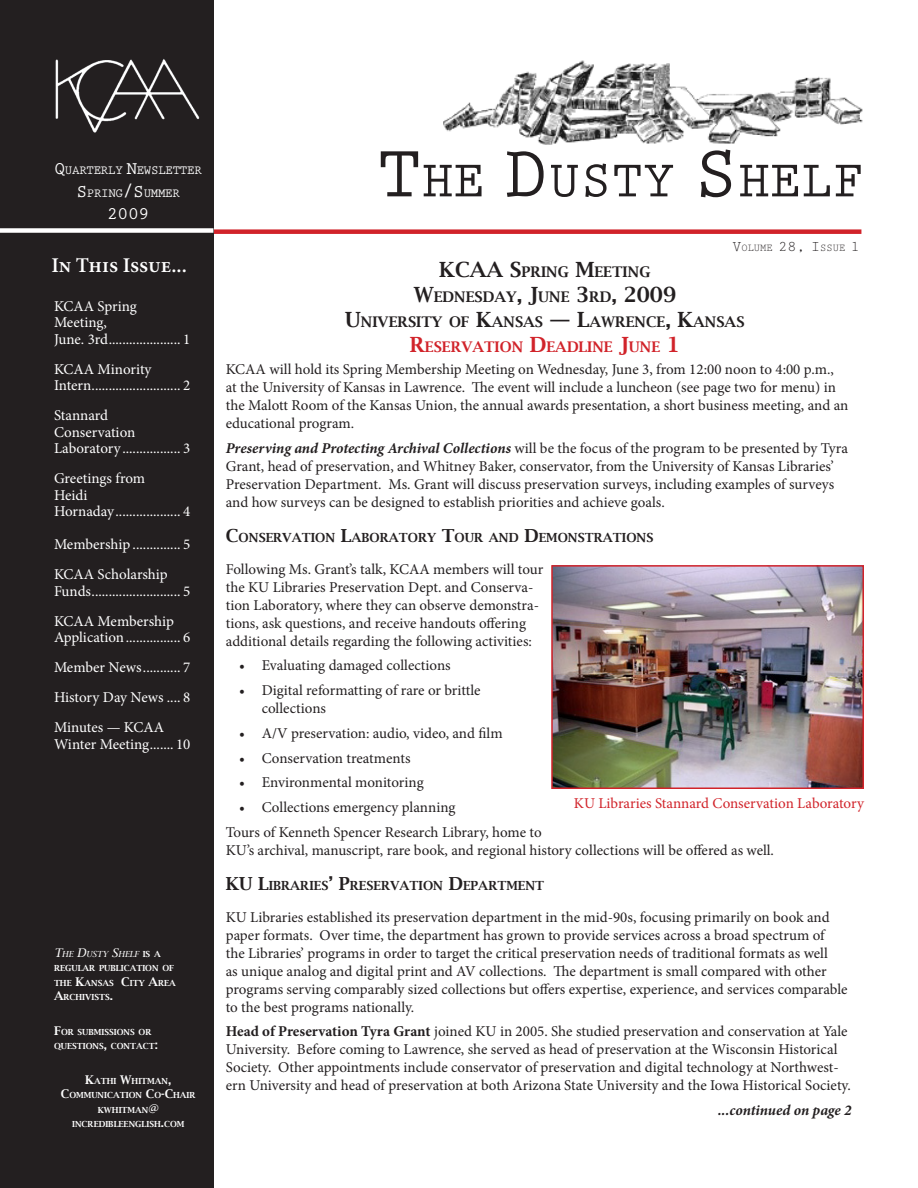
<style>
.page{position:relative;width:918px;height:1188px;background:#fff}
.page>*{position:absolute;margin:0;border:0;box-sizing:border-box;transform-origin:0 0}
.Masthead{font:700 52.5px "Prestige Elite Std";color:#231f20}
.Masthead-2{font:600 21px "Minion Pro";color:#fff}
.Heading_2{font:600 21px "Lucida Bright";color:#231f20}
.Masthead-3{font:700 18px "Prestige Elite Std";color:#fff}
.body_text{font:15px/18px "Minion Pro";color:#231f20}
.In_this_issue_text{font:15px/16.5px "Minion Pro";letter-spacing:-.005em;color:#fff}
.List_1{font:15px/18px "Minion Pro";color:#231f20}
.body_text-2{font:15px "Minion Pro";color:#d1232a}
.body_text-3{font:italic 700 15px "Minion Pro";letter-spacing:-.005em;color:#231f20}
.Heading_2-2{font:600 14.7px "Lucida Bright";color:#231f20}
.Heading_2-3{font:600 14.7px "Lucida Bright";color:#d1232a}
.Heading_3{font:600 12.6px "Lucida Bright";color:#231f20}
.Masthead-4{font:700 12.6px "Prestige Elite Std";letter-spacing:-.03em;color:#fff}
.body_text-4{font:10.5px "Prestige Elite Std";color:#231f20}
.Heading_2-4{font:600 8.4px/14.4px "Lucida Bright";color:#fff}
.s1{font-size:18px}
.s2{font-weight:400;font-style:italic;font-size:12px}
.s3{font-weight:400;font-style:italic}
.s4{font-size:12px}
.s5{font-size:75px}
.s6{font-size:15px}
.s7{font-size:21px}
.s8{font-weight:700;font-style:italic}
.s9{font-weight:700}
</style>
<div class="page">
<img style="left:443px;top:60px;width:420px;height:85px">
<div style="left:195px;top:229px;width:666px;height:5px;background:#d1232a"></div>
<div style="left:0;top:0;width:213px;height:1188px;background:#231f20"></div>
<div style="left:0;top:228px;width:213px;height:5px;background:#fff"></div>
<img style="left:55px;top:59px;width:145px;height:74px">
<img style="left:554px;top:568px;width:307px;height:218px">
<div style="left:551px;top:565px;width:313px;height:224px;border:2px solid #d1232a"></div>
<p class="Masthead-4" style="left:55px;top:163px;width:149px"><span class="s1">Q</span>UARTERLY <span class="s1">N</span>EWSLETTER</p>
<p class="Masthead-4" style="left:76px;top:186px;width:105px"><span class="s1">S</span> PRING<span class="s1">/S</span> UMMER</p>
<p class="Masthead-3" style="left:107px;top:204px;width:44px">2009</p>
<p class="Masthead-2" style="left:51px;top:252px;width:137px">In This Issue...</p>
<p class="In_this_issue_text" style="left:54px;top:298px;width:138px">KCAA Spring<br>Meeting,<br>June. 3rd..................... 1</p>
<p class="In_this_issue_text" style="left:54px;top:361px;width:138px">KCAA Minority<br>Intern.......................... 2</p>
<p class="In_this_issue_text" style="left:54px;top:407px;width:138px">Stannard<br>Conservation<br>Laboratory................. 3</p>
<p class="In_this_issue_text" style="left:54px;top:470px;width:138px">Greetings from<br>Heidi<br>Hornaday................... 4</p>
<p class="In_this_issue_text" style="left:54px;top:536px;width:138px">Membership .............. 5</p>
<p class="In_this_issue_text" style="left:54px;top:566px;width:138px">KCAA Scholarship<br>Funds.......................... 5</p>
<p class="In_this_issue_text" style="left:54px;top:613px;width:138px">KCAA Membership<br>Application................ 6</p>
<p class="In_this_issue_text" style="left:54px;top:659px;width:138px">Member News........... 7</p>
<p class="In_this_issue_text" style="left:54px;top:689px;width:138px">History Day News .... 8</p>
<p class="In_this_issue_text" style="left:54px;top:719px;width:138px">Minutes — KCAA<br>Winter Meeting....... 10</p>
<p class="Heading_2-4" style="left:54px;top:947px;width:123px"><span class="s2">T</span><span class="s3">HE</span> <span class="s2">D</span><span class="s3">USTY</span> <span class="s2">S</span><span class="s3">HELF</span> IS A<br>REGULAR PUBLICATION OF<br>THE <span class="s4">K</span>ANSAS <span class="s4">C</span>ITY <span class="s4">A</span>REA<br><span class="s4">A</span>RCHIVISTS<span class="s4">.</span></p>
<p class="Heading_2-4" style="left:54px;top:1025px;width:105px"><span class="s4">F</span>OR SUBMISSIONS OR<br>QUESTIONS<span class="s4">,</span> CONTACT<span class="s4">:</span></p>
<p class="Heading_2-4" style="left:61px;top:1074px;width:136px;text-align:center"><span class="s4">K</span>ATHI <span class="s4">W</span>HITMAN<span class="s4">,<br>C</span>OMMUNICATION <span class="s4">C</span>O<span class="s4">-C</span>HAIR<br>KWHITMAN<span class="s4">@<br></span>INCREDIBLEENGLISH<span class="s4">.</span>COM</p>
<p class="Masthead" style="left:377px;top:152px;width:489px"><span class="s5">T</span>HE <span class="s5">D</span>USTY <span class="s5">S</span> HELF</p>
<p class="body_text-4" style="left:732px;top:242px;width:129px"><span class="s6">V</span>OLUME <span class="s6">28, I</span>SSUE <span class="s6">1</span></p>
<p class="Heading_2" style="left:439px;top:257px;width:33px">KCAA</p>
<p class="Heading_2-2" style="left:510px;top:263px;width:142px"><span class="s7">S</span>PRING <span class="s7">M</span>EETING</p>
<p class="Heading_2-2" style="left:414px;top:288px;width:264px"><span class="s7">W</span>EDNESDAY<span class="s7">, J</span>UNE <span class="s7">3</span>RD<span class="s7">, 2009</span></p>
<p class="Heading_2-2" style="left:345px;top:314px;width:401px"><span class="s7">U</span>NIVERSITY OF <span class="s7">K</span>ANSAS <span class="s7">— L</span>AWRENCE<span class="s7">, K</span>ANSAS</p>
<p class="Heading_2-3" style="left:410px;top:339px;width:272px"><span class="s7">R</span>ESERVATION <span class="s7">D</span>EADLINE <span class="s7">J</span>UNE <span class="s7">1</span></p>
<p class="body_text" style="left:226px;top:361px;width:624px">KCAA will hold its Spring Membership Meeting on Wednesday, June 3, from 12:00 noon to 4:00 p.m., at the University of Kansas in Lawrence. The event will include a luncheon (see page two for menu) in the Malott Room of the Kansas Union, the annual awards presentation, a short business meeting, and an educational program.</p>
<p class="body_text" style="left:226px;top:439px;width:624px"><span class="s8">Preserving and Protecting Archival Collections</span> will be the focus of the program to be presented by Tyra Grant, head of preservation, and Whitney Baker, conservator, from the University of Kansas Libraries’ Preservation Department. Ms. Grant will discuss preservation surveys, including examples of surveys and how surveys can be designed to establish priorities and achieve goals.</p>
<p class="Heading_3" style="left:226px;top:530px;width:429px"><span class="s1">C</span>ONSERVATION <span class="s1">L</span>ABORATORY <span class="s1">T</span>OUR AND <span class="s1">D</span>EMONSTRATIONS</p>
<p class="body_text" style="left:226px;top:560px;width:319px">Following Ms. Grant’s talk, KCAA members will tour the KU Libraries Preservation Dept. and Conserva&shy;tion Laboratory, where they can observe demonstra&shy;tions, ask questions, and receive handouts offering additional details regarding the following activities:</p>
<p class="List_1" style="left:239px;top:657px;width:213px">• Evaluating damaged collections</p>
<p class="List_1" style="left:262px;top:681px;width:220px;text-indent:-22px">• Digital reformatting of rare or brittle collections</p>
<p class="List_1" style="left:239px;top:724px;width:265px">• A/V preservation: audio, video, and film</p>
<p class="List_1" style="left:239px;top:749px;width:173px">• Conservation treatments</p>
<p class="List_1" style="left:239px;top:774px;width:186px">• Environmental monitoring</p>
<p class="List_1" style="left:239px;top:798px;width:218px">• Collections emergency planning</p>
<p class="body_text" style="left:226px;top:823px;width:550px">Tours of Kenneth Spencer Research Library, home to<br>KU’s archival, manuscript, rare book, and regional history collections will be offered as well.</p>
<p class="Heading_3" style="left:226px;top:878px;width:320px"><span class="s1">KU L</span>IBRARIES<span class="s1">’ P</span>RESERVATION <span class="s1">D</span>EPARTMENT</p>
<p class="body_text" style="left:226px;top:908px;width:623px">KU Libraries established its preservation department in the mid-90s, focusing primarily on book and paper formats. Over time, the department has grown to provide services across a broad spectrum of<br>the Libraries’ programs in order to target the critical preservation needs of traditional formats as well<br>as unique analog and digital print and AV collections. The department is small compared with other programs serving comparably sized collections but offers expertise, experience, and services comparable to the best programs nationally.</p>
<p class="body_text" style="left:226px;top:1023px;width:627px"><span class="s9">Head of Preservation Tyra Grant</span> joined KU in 2005. She studied preservation and conservation at Yale University. Before coming to Lawrence, she served as head of preservation at the Wisconsin Historical Society. Other appointments include conservator of preservation and digital technology at Northwest&shy;ern University and head of preservation at both Arizona State University and the Iowa Historical Society.</p>
<p class="body_text-3" style="left:718px;top:1100px;width:135px">...continued on page 2</p>
<p class="body_text-2" style="left:574px;top:793px;width:292px">KU Libraries Stannard Conservation Laboratory</p>
</div>
